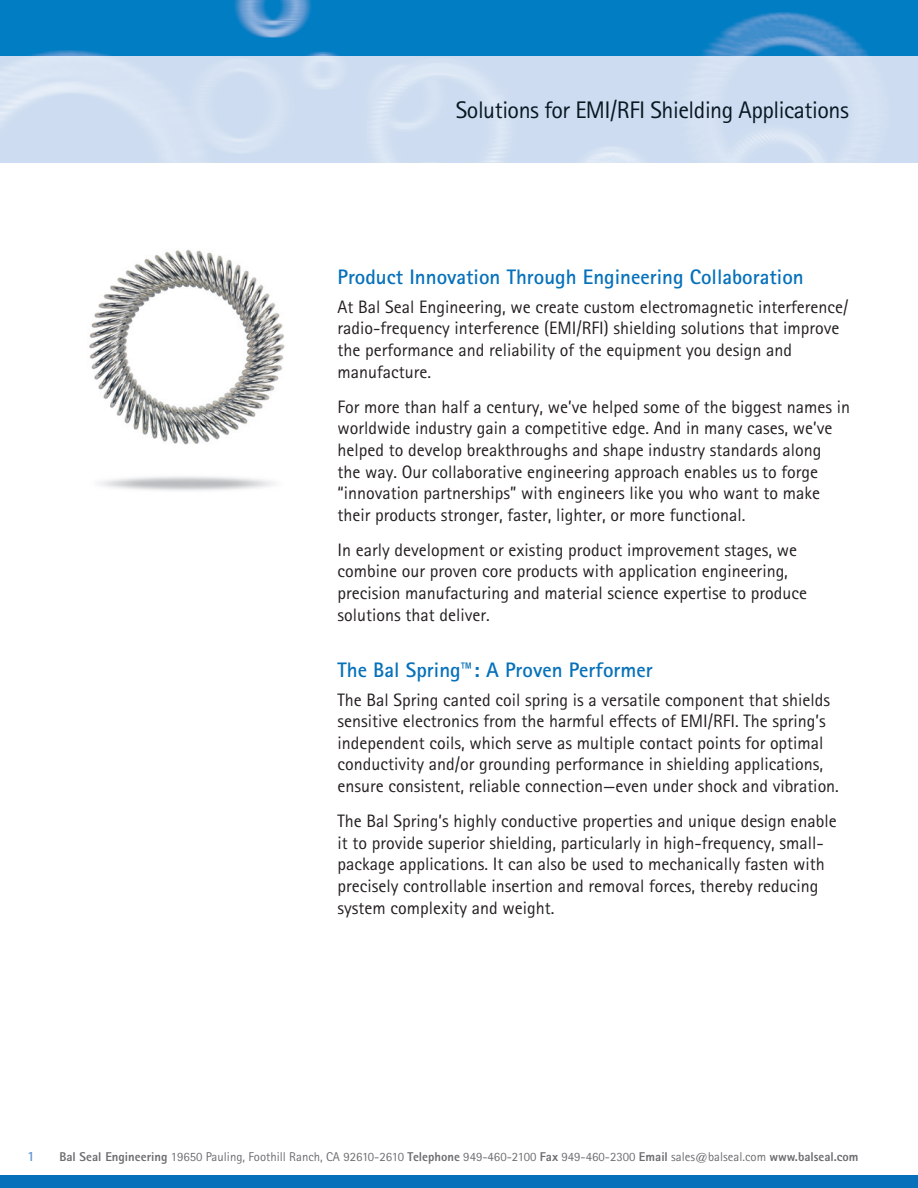
<style>
.page{position:relative;width:918px;height:1188px;background:#fff}
.page>*{position:absolute;margin:0;border:0;box-sizing:border-box;transform-origin:0 0}
.t1{font:24px "Rotis Sans Serif Std";letter-spacing:-.02em;color:#071822}
.Table_Collumn_Title{font:700 21px "Rotis Sans Serif Std";color:#0671ba}
.Table_Collumn_Title-2{font:18px/21.6px "Rotis Sans Serif Std";color:#231f20}
.t2{font:700 14.25px "Rotis Sans Serif Std";color:#5f98d1}
.t3{font:12.75px "Rotis Sans Serif Std";color:#6c6d70}
.s1{font-weight:800}
</style>
<div class="page">
<div style="left:0;top:1175px;width:918px;height:13px;background:#0671ba"></div>
<img style="left:0;top:55px;width:918px;height:108px">
<img style="left:0;top:0;width:918px;height:55px">
<img style="left:89px;top:249px;width:196px;height:242px">
<p class="t1" style="left:456px;top:95px;width:394px">Solutions for EMI/RFI Shielding Applications</p>
<p class="Table_Collumn_Title" style="left:338px;top:264px;width:468px">Product Innovation Through Engineering Collaboration</p>
<p class="Table_Collumn_Title-2" style="left:338px;top:296px;width:512px">At Bal Seal Engineering, we create custom electromagnetic interference/ radio-frequency interference (EMI/RFI) shielding solutions that improve the performance and reliability of the equipment you design and manufacture.</p>
<p class="Table_Collumn_Title-2" style="left:338px;top:396px;width:514px">For more than half a century, we’ve helped some of the biggest names in worldwide industry gain a competitive edge. And in many cases, we’ve helped to develop breakthroughs and shape industry standards along<br>the way. Our collaborative engineering approach enables us to forge “innovation partnerships” with engineers like you who want to make their products stronger, faster, lighter, or more functional.</p>
<p class="Table_Collumn_Title-2" style="left:338px;top:539px;width:471px">In early development or existing product improvement stages, we combine our proven core products with application engineering, precision manufacturing and material science expertise to produce solutions that deliver.</p>
<p class="Table_Collumn_Title" style="left:338px;top:657px;width:317px">The Bal Spring™: A Proven Performer</p>
<p class="Table_Collumn_Title-2" style="left:338px;top:689px;width:503px">The Bal Spring canted coil spring is a versatile component that shields sensitive electronics from the harmful effects of EMI/RFI. The spring’s independent coils, which serve as multiple contact points for optimal conductivity and/or grounding performance in shielding applications, ensure consistent, reliable connection—even under shock and vibration.</p>
<p class="Table_Collumn_Title-2" style="left:338px;top:810px;width:501px">The Bal Spring’s highly conductive properties and unique design enable it to provide superior shielding, particularly in high-frequency, small&shy;package applications. It can also be used to mechanically fasten with precisely controllable insertion and removal forces, thereby reducing system complexity and weight.</p>
<p class="t2" style="left:27px;top:1147px;width:9px">1</p>
<p class="t3" style="left:59px;top:1149px;width:801px"><span class="s1">Bal Seal Engineering</span> 19650 Pauling, Foothill Ranch, CA 92610-2610 <span class="s1">Telephone</span> 949-460-2100 <span class="s1">Fax</span> 949-460-2300 <span class="s1">Email</span> sales@balseal.com <span class="s1">www.balseal.com</span></p>
</div>
